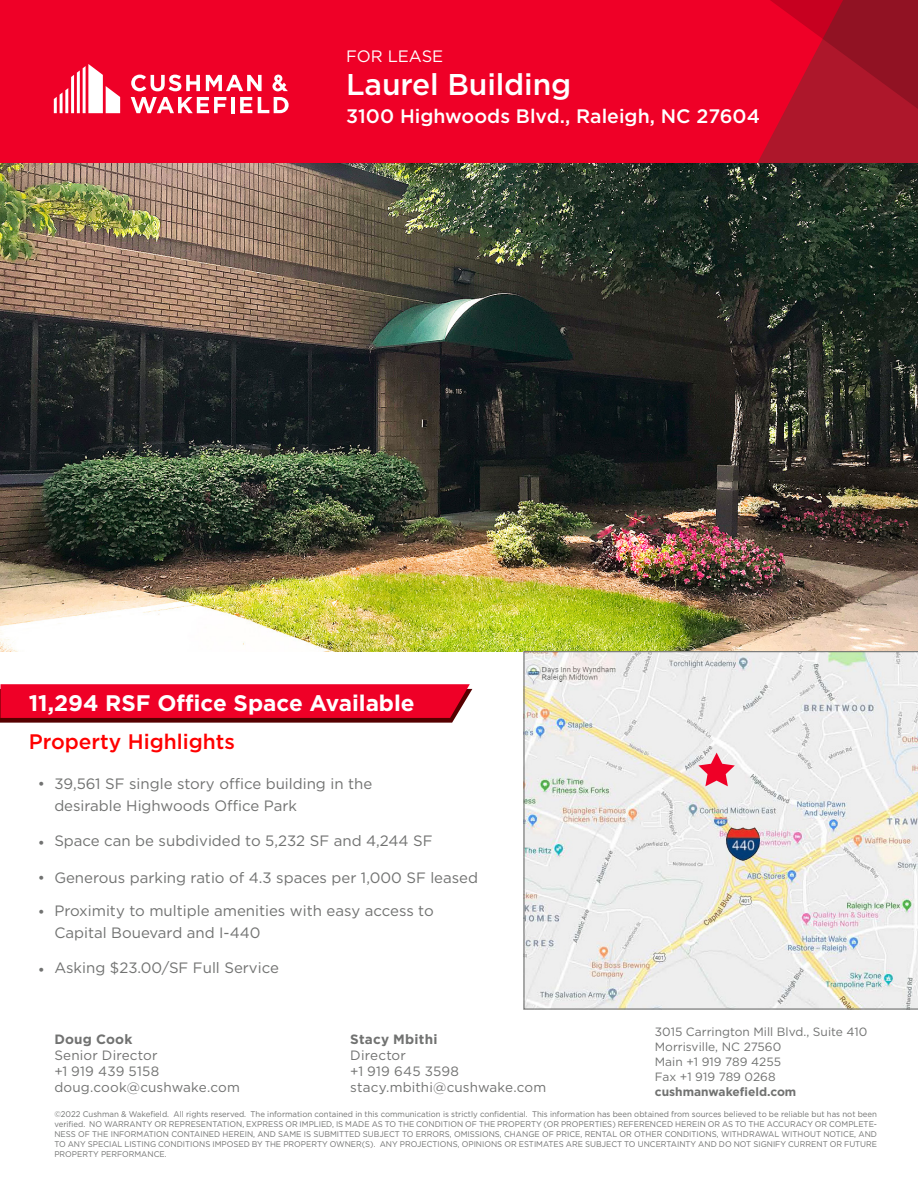
<style>
.page{position:relative;width:918px;height:1188px;background:#fff}
.page>*{position:absolute;margin:0;border:0;box-sizing:border-box;transform-origin:0 0}
.Property_Name___Addr{font:500 30px "Gotham";letter-spacing:-.005em;color:#fff}
.Body_Text{font:700 22.5px "Gotham";color:#fff}
.Body_Text-2{font:500 21px "Gotham";color:#f00}
.Property_Name___Addr-2{font:500 19.5px "Gotham";color:#fff}
.Banner_Callout_Text{font:16.5px "Gotham";color:#fff}
.Body_Text-3{font:15px/22.5px "Gotham";color:#717271}
.Broker_Contact{font:13.5px/16.2px "Gotham";letter-spacing:.01em;color:#717271}
.Broker_Name{font:700 13.5px "Gotham";letter-spacing:.015em;color:#717271}
.Company_Address_Text{font:12px/15px "Gotham";color:#717271}
.URL{font:700 12px "Gotham";color:#717271}
.disclaimer{font:8.25px/9.9px "Gotham";color:#717271;text-align:justify;scale:.95 1}
</style>
<div class="page">
<div style="left:0;top:0;width:918px;height:181px;background:#ef0027"></div>
<svg style="left:732px;top:0;width:186px;height:164px"></svg>
<svg style="left:54px;top:64px;width:66px;height:49px"></svg>
<hr style="left:231px;top:97px;width:4px;height:16px;background:#fff">
<svg style="left:240px;top:97px;width:12px;height:16px"></svg>
<svg style="left:258px;top:97px;width:31px;height:16px"></svg>
<svg style="left:131px;top:75px;width:69px;height:16px"></svg>
<svg style="left:206px;top:75px;width:56px;height:16px"></svg>
<svg style="left:131px;top:97px;width:95px;height:16px"></svg>
<svg style="left:272px;top:75px;width:16px;height:16px"></svg>
<img style="left:0;top:164px;width:918px;height:487px">
<svg style="left:523px;top:651px;width:395px;height:359px;background:#e8e8e4"></svg>
<img style="left:727px;top:828px;width:32px;height:33px">
<svg style="left:698px;top:753px;width:37px;height:33px"></svg>
<svg style="left:0;top:684px;width:472px;height:39px;background:#dc0828"></svg>
<p class="Banner_Callout_Text" style="left:346px;top:45px;width:99px">FOR LEASE</p>
<p class="Property_Name___Addr" style="left:346px;top:65px;width:227px">Laurel Building</p>
<p class="Property_Name___Addr-2" style="left:346px;top:104px;width:415px">3100 Highwoods Blvd., Raleigh, NC 27604</p>
<p class="Body_Text" style="left:29px;top:688px;width:388px">11,294 RSF Office Space Available</p>
<p class="Body_Text-2" style="left:29px;top:728px;width:208px">Property Highlights</p>
<p class="Body_Text-3" style="left:54px;top:772px;width:319px">39,561 SF single story office building in the desirable Highwoods Office Park</p>
<p class="Body_Text-3" style="left:38px;top:772px;width:9px">•</p>
<p class="Body_Text-3" style="left:38px;top:831px;width:9px">•</p>
<p class="Body_Text-3" style="left:54px;top:830px;width:380px">Space can be subdivided to 5,232 SF and 4,244 SF</p>
<p class="Body_Text-3" style="left:38px;top:866px;width:9px">•</p>
<p class="Body_Text-3" style="left:54px;top:866px;width:425px">Generous parking ratio of 4.3 spaces per 1,000 SF leased</p>
<p class="Body_Text-3" style="left:54px;top:899px;width:381px">Proximity to multiple amenities with easy access to<br>Capital Bouevard and I-440</p>
<p class="Body_Text-3" style="left:38px;top:901px;width:9px">•</p>
<p class="Body_Text-3" style="left:38px;top:958px;width:9px">•</p>
<p class="Body_Text-3" style="left:54px;top:957px;width:226px">Asking $23.00/SF Full Service</p>
<p class="Broker_Name" style="left:54px;top:1030px;width:80px">Doug Cook</p>
<p class="Broker_Contact" style="left:54px;top:1047px;width:187px">Senior Director<br>+1 919 439 5158 doug.cook@cushwake.com</p>
<p class="Broker_Name" style="left:350px;top:1030px;width:89px">Stacy Mbithi</p>
<p class="Broker_Contact" style="left:350px;top:1047px;width:197px">Director<br>+1 919 645 3598 stacy.mbithi@cushwake.com</p>
<p class="Company_Address_Text" style="left:655px;top:1024px;width:214px">3015 Carrington Mill Blvd., Suite 410<br>Morrisville, NC 27560<br>Main +1 919 789 4255<br>Fax +1 919 789 0268</p>
<p class="URL" style="left:655px;top:1084px;width:143px">cushmanwakefield.com</p>
<p class="disclaimer" style="left:54px;top:1109px;width:868px">©2022 Cushman &amp; Wakefield. All rights reserved. The information contained in this communication is strictly confidential. This information has been obtained from sources believed to be reliable but has not been verified. NO WARRANTY OR REPRESENTATION, EXPRESS OR IMPLIED, IS MADE AS TO THE CONDITION OF THE PROPERTY (OR PROPERTIES) REFERENCED HEREIN OR AS TO THE ACCURACY OR COMPLETE-NESS OF THE INFORMATION CONTAINED HEREIN, AND SAME IS SUBMITTED SUBJECT TO ERRORS, OMISSIONS, CHANGE OF PRICE, RENTAL OR OTHER CONDITIONS, WITHDRAWAL WITHOUT NOTICE, AND TO ANY SPECIAL LISTING CONDITIONS IMPOSED BY THE PROPERTY OWNER(S). ANY PROJECTIONS, OPINIONS OR ESTIMATES ARE SUBJECT TO UNCERTAINTY AND DO NOT SIGNIFY CURRENT OR FUTURE PROPERTY PERFORMANCE.</p>
</div>
